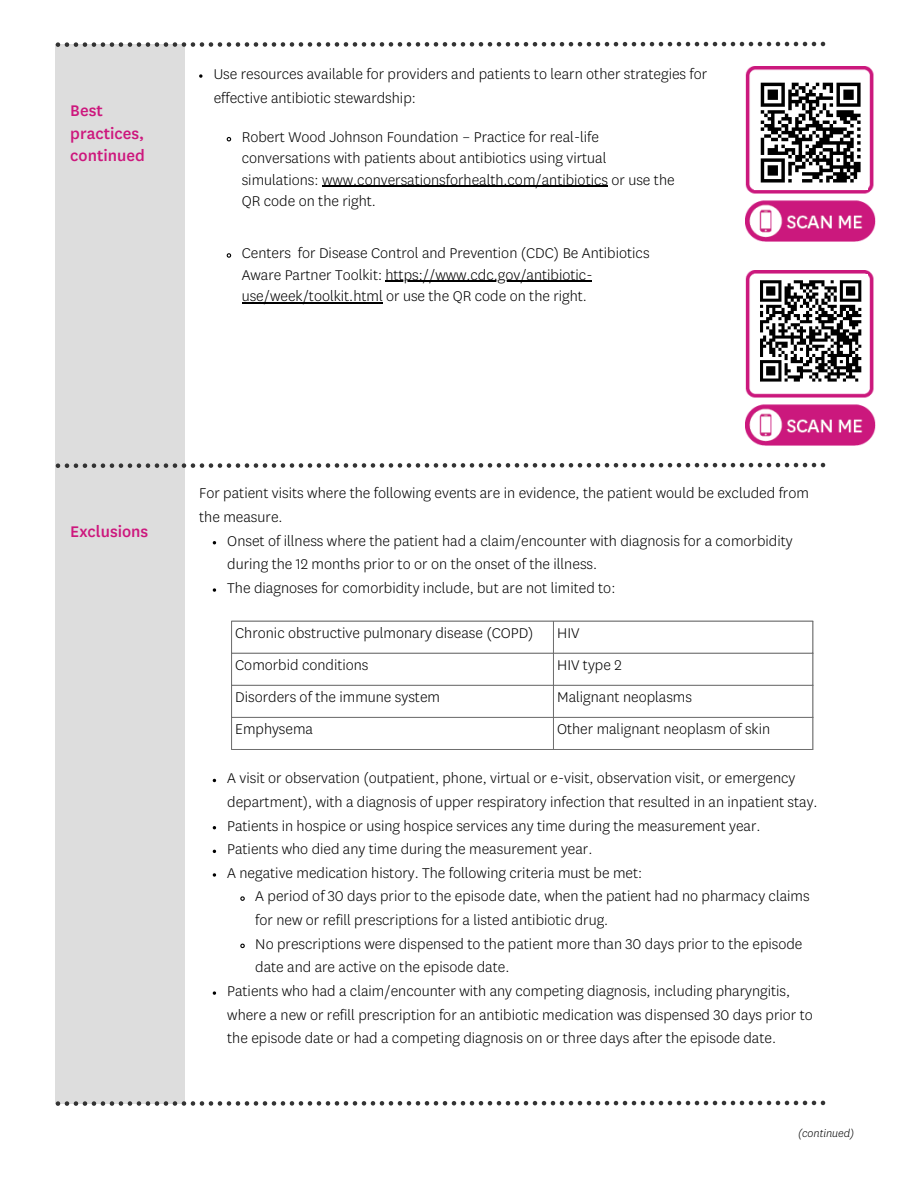
<style>
.page{position:relative;width:918px;height:1188px;background:#fff}
.page>*{position:absolute;margin:0;border:0;box-sizing:border-box;transform-origin:0 0}
.t1{font:500 18px/22.5px "Centene Sans";color:#cd177d}
.t2{font:300 16.5px/23.7px "Centene Sans";color:#000}
.t3{font:italic 300 12.45px "Centene Sans";color:#000}
</style>
<div class="page">
<div style="left:56px;top:44px;width:129px;height:1060px;background:#ddd"></div>
<svg style="left:56px;top:42px;width:769px;height:5px"></svg>
<svg style="left:232px;top:622px;width:581px;height:127px"></svg>
<svg style="left:199px;top:74px;width:4px;height:4px"></svg>
<svg style="left:226px;top:137px;width:6px;height:5px"></svg>
<img style="left:746px;top:67px;width:129px;height:174px">
<svg style="left:226px;top:253px;width:6px;height:5px"></svg>
<hr style="left:231px;top:621px;width:1px;height:128px;background:#6e6e6e">
<hr style="left:553px;top:621px;width:1px;height:128px;background:#6e6e6e">
<hr style="left:813px;top:621px;width:1px;height:128px;background:#6e6e6e">
<hr style="left:231px;top:621px;width:582px;height:1px;background:#6e6e6e">
<hr style="left:231px;top:653px;width:582px;height:1px;background:#6e6e6e">
<hr style="left:231px;top:685px;width:582px;height:1px;background:#6e6e6e">
<hr style="left:231px;top:717px;width:582px;height:1px;background:#6e6e6e">
<hr style="left:231px;top:749px;width:582px;height:1px;background:#6e6e6e">
<svg style="left:56px;top:463px;width:769px;height:5px"></svg>
<svg style="left:56px;top:1101px;width:769px;height:5px"></svg>
<img style="left:746px;top:271px;width:129px;height:174px">
<hr style="left:386px;top:281px;width:206px;height:1px;background:#000">
<hr style="left:242px;top:302px;width:141px;height:1px;background:#000">
<div style="left:754px;top:274px;width:113px;height:114px;background:#fff"></div>
<svg style="left:760px;top:280px;width:102px;height:102px"></svg>
<div style="left:754px;top:76px;width:113px;height:113px;background:#fff"></div>
<svg style="left:760px;top:82px;width:101px;height:101px"></svg>
<svg style="left:213px;top:588px;width:3px;height:4px"></svg>
<svg style="left:213px;top:873px;width:3px;height:4px"></svg>
<svg style="left:240px;top:896px;width:5px;height:5px"></svg>
<svg style="left:240px;top:943px;width:5px;height:6px"></svg>
<svg style="left:213px;top:991px;width:3px;height:4px"></svg>
<hr style="left:322px;top:186px;width:286px;height:1px;background:#000">
<p class="t1" style="left:70px;top:100px;width:76px">Best practices, continued</p>
<p class="t2" style="left:214px;top:63px;width:495px">Use resources available for providers and patients to learn other strategies for effective antibiotic stewardship:</p>
<p class="t2" style="left:242px;top:127px;width:434px;line-height:21.3px">Robert Wood Johnson Foundation – Practice for real-life conversations with patients about antibiotics using virtual simulations: www.conversationsforhealth.com/antibiotics or use the QR code on the right.</p>
<p class="t2" style="left:242px;top:243px;width:409px;line-height:21.3px">Centers for Disease Control and Prevention (CDC) Be Antibiotics<br>Aware Partner Toolkit: https://www.cdc.gov/antibiotic&shy;use/week/toolkit.html or use the QR code on the right.</p>
<h2 class="t1" style="left:70px;top:521px;width:79px">Exclusions</h2>
<p class="t2" style="left:199px;top:482px;width:611px">For patient visits where the following events are in evidence, the patient would be excluded from the measure.</p>
<p class="t2" style="left:227px;top:529px;width:567px">Onset of illness where the patient had a claim/encounter with diagnosis for a comorbidity during the 12 months prior to or on the onset of the illness.</p>
<p class="t2" style="left:227px;top:577px;width:390px">The diagnoses for comorbidity include, but are not limited to:</p>
<p class="t2" style="left:235px;top:622px;width:300px">Chronic obstructive pulmonary disease (COPD)</p>
<p class="t2" style="left:557px;top:622px;width:24px">HIV</p>
<p class="t2" style="left:235px;top:654px;width:135px">Comorbid conditions</p>
<p class="t2" style="left:557px;top:654px;width:66px">HIV type 2</p>
<p class="t2" style="left:235px;top:686px;width:206px">Disorders of the immune system</p>
<p class="t2" style="left:557px;top:686px;width:136px">Malignant neoplasms</p>
<p class="t2" style="left:235px;top:718px;width:79px">Emphysema</p>
<p class="t2" style="left:557px;top:718px;width:215px">Other malignant neoplasm of skin</p>
<p class="t2" style="left:227px;top:767px;width:592px">A visit or observation (outpatient, phone, virtual or e-visit, observation visit, or emergency department), with a diagnosis of upper respiratory infection that resulted in an inpatient stay.</p>
<p class="t2" style="left:227px;top:814px;width:535px">Patients in hospice or using hospice services any time during the measurement year.</p>
<p class="t2" style="left:227px;top:838px;width:367px">Patients who died any time during the measurement year.</p>
<p class="t2" style="left:227px;top:862px;width:416px">A negative medication history. The following criteria must be met:</p>
<p class="t2" style="left:255px;top:885px;width:556px">A period of 30 days prior to the episode date, when the patient had no pharmacy claims for new or refill prescriptions for a listed antibiotic drug.</p>
<p class="t2" style="left:255px;top:933px;width:549px">No prescriptions were dispensed to the patient more than 30 days prior to the episode date and are active on the episode date.</p>
<p class="t2" style="left:227px;top:980px;width:587px">Patients who had a claim/encounter with any competing diagnosis, including pharyngitis, where a new or refill prescription for an antibiotic medication was dispensed 30 days prior to the episode date or had a competing diagnosis on or three days after the episode date.</p>
<p class="t3" style="left:798px;top:1128px;width:58px">(continued)</p>
</div>
